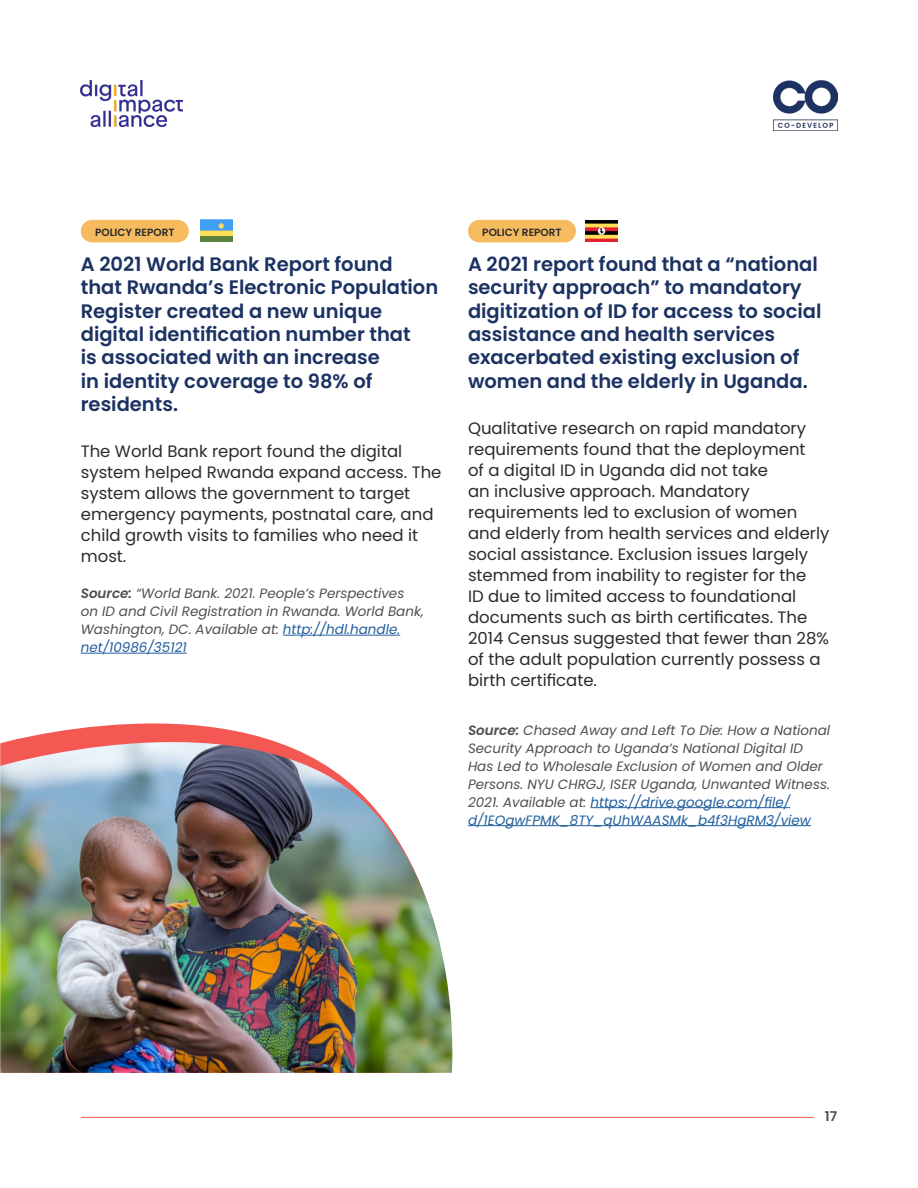
<style>
.page{position:relative;width:918px;height:1188px;background:#fff}
.page>*{position:absolute;margin:0;border:0;box-sizing:border-box;transform-origin:0 0}
.t1{font:600 19.5px/23.4px "Poppins";color:#1b3262}
.t2{font:16.5px/21px "Poppins";color:#2b2b2b}
.t3{font:italic 13.5px/18px "Poppins";color:#4f4f4f}
.t4{font:600 13.5px "Poppins";color:#4f4f4f}
.t5{font:600 10.5px "Poppins";color:#2b2b2b}
.s1{font-weight:600}
.s2{color:#215e9e}
</style>
<div class="page">
<img style="left:773px;top:81px;width:64px;height:50px">
<hr style="left:0;top:0;width:918px;height:1px;background:#f6bb5f">
<hr style="left:81px;top:1117px;width:733px;height:1px;background:#f35853">
<img style="left:81px;top:81px;width:101px;height:45px">
<hr style="left:283px;top:635px;width:117px;height:1px;background:#215e9e">
<hr style="left:81px;top:653px;width:106px;height:1px;background:#215e9e">
<div style="left:81px;top:220px;width:108px;height:22px;background:#f6bb5f;border-radius:11px"></div>
<hr style="left:591px;top:807px;width:199px;height:1px;background:#215e9e">
<hr style="left:468px;top:825px;width:343px;height:1px;background:#215e9e">
<div style="left:468px;top:220px;width:108px;height:22px;background:#f6bb5f;border-radius:11px"></div>
<svg style="left:5px;top:723px;width:271px;height:19px;fill:#f35853"></svg>
<img style="left:0;top:742px;width:453px;height:331px">
<img style="left:200px;top:219px;width:33px;height:23px">
<img style="left:586px;top:220px;width:32px;height:22px">
<p class="t5" style="left:95px;top:226px;width:81px">POLICY REPORT</p>
<p class="t1" style="left:81px;top:252px;width:359px">A 2021 World Bank Report found that Rwanda’s Electronic Population<br>Register created a new unique digital identification number that<br>is associated with an increase<br>in identity coverage to 98% of residents.</p>
<p class="t2" style="left:81px;top:441px;width:362px">The World Bank report found the digital system helped Rwanda expand access. The system allows the government to target emergency payments, postnatal care, and child growth visits to families who need it most.</p>
<p class="t3" style="left:81px;top:584px;width:344px"><span class="s1">Source:</span> “World Bank. 2021. People’s Perspectives on ID and Civil Registration in Rwanda. World Bank, Washington, DC. Available at: <span class="s2">http://hdl.handle. net/10986/35121</span></p>
<p class="t5" style="left:482px;top:226px;width:81px">POLICY REPORT</p>
<p class="t1" style="left:468px;top:252px;width:355px">A 2021 report found that a “national security approach” to mandatory digitization of ID for access to social assistance and health services exacerbated existing exclusion of women and the elderly in Uganda.</p>
<p class="t2" style="left:468px;top:418px;width:363px">Qualitative research on rapid mandatory requirements found that the deployment<br>of a digital ID in Uganda did not take<br>an inclusive approach. Mandatory requirements led to exclusion of women and elderly from health services and elderly social assistance. Exclusion issues largely stemmed from inability to register for the<br>ID due to limited access to foundational documents such as birth certificates. The 2014 Census suggested that fewer than 28% of the adult population currently possess a birth certificate.</p>
<p class="t3" style="left:468px;top:721px;width:364px"><span class="s1">Source:</span> Chased Away and Left To Die: How a National Security Approach to Uganda’s National Digital ID Has Led to Wholesale Exclusion of Women and Older Persons. NYU CHRGJ, ISER Uganda, Unwanted Witness.<br>2021. Available at: <span class="s2">https://drive.google.com/file/ d/1EOgwFPMK_8TY_qUhWAASMk_b4f3HgRM3/view</span></p>
<p class="t4" style="left:825px;top:1109px;width:14px">17</p>
</div>
